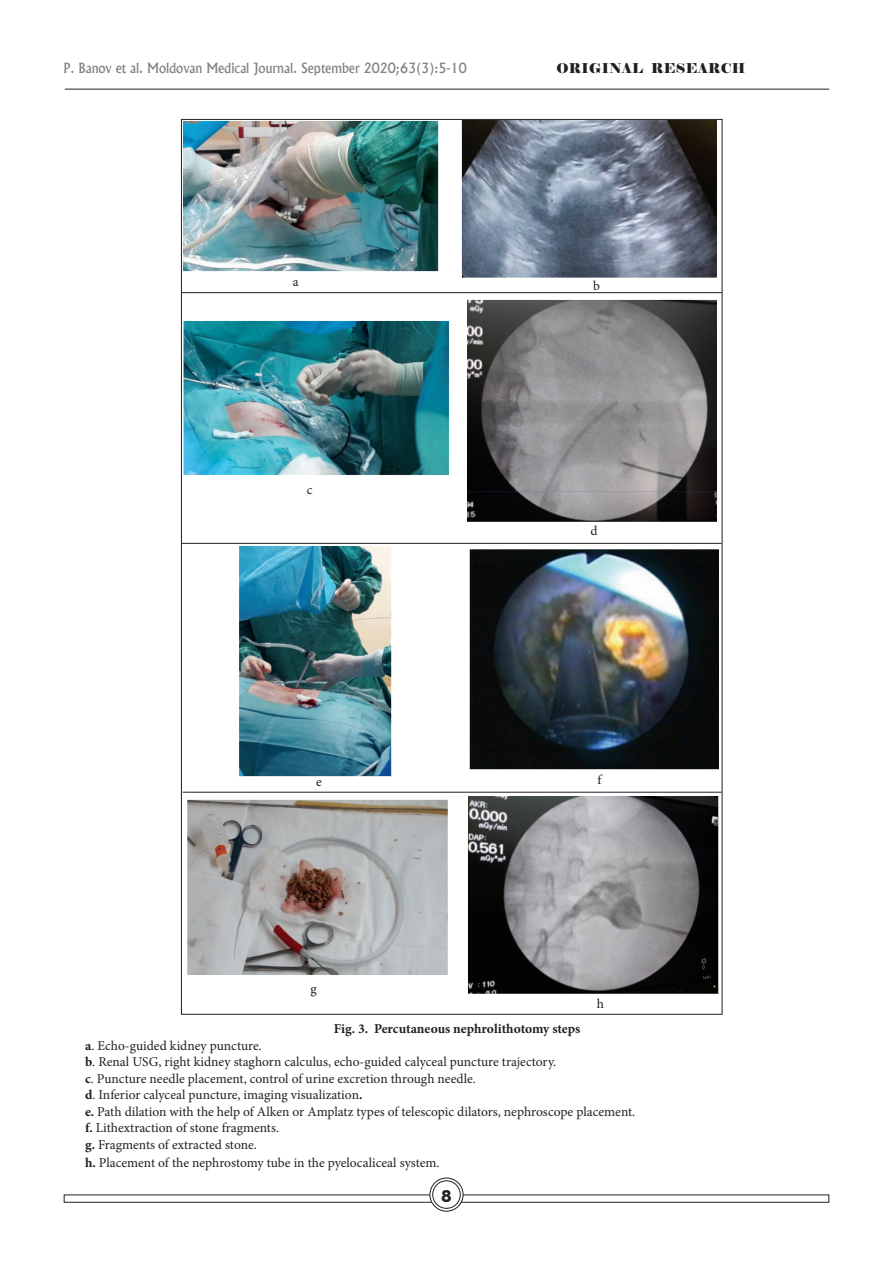
<style>
.page{position:relative;width:893px;height:1276px;background:#fff}
.page>*{position:absolute;margin:0;border:0;box-sizing:border-box;transform-origin:0 0}
.t1{font:15px "Adver Gothic";color:#231f20;scale:.9 1}
.t2{font:13.5px/16.5px "Minion Pro";color:#231f20}
.t3{font:500 13.5px "Albertus";color:#808285;scale:.95 1}
.t4{font:700 13.5px "Minion Pro";letter-spacing:-.005em;color:#231f20}
.t5{font:13.5px "Elephant";letter-spacing:.025em;color:#231f20}
.s1{font-weight:700}
</style>
<div class="page">
<hr style="left:65px;top:89px;width:764px;height:1px;background:#231f20">
<svg style="left:430px;top:1178px;width:33px;height:33px"></svg>
<div style="left:429px;top:1177px;width:35px;height:34px;border:1px solid #231f20;border-radius:50%"></div>
<div style="left:433px;top:1180px;width:27px;height:28px;background:#fff;border-radius:50%"></div>
<div style="left:432px;top:1180px;width:29px;height:28px;border:1px solid #231f20;border-radius:50%"></div>
<img style="left:183px;top:121px;width:533px;height:401px">
<img style="left:183px;top:546px;width:536px;height:448px">
<hr style="left:181px;top:292px;width:541px;height:1px;background:#231f20">
<hr style="left:182px;top:543px;width:540px;height:1px;background:#231f20">
<hr style="left:183px;top:792px;width:539px;height:1px;background:#231f20">
<p class="t3" style="left:64px;top:59px;width:426px">P. Banov et al. Moldovan Medical Journal. September 2020;63(3):5-10</p>
<p class="t5" style="left:556px;top:59px;width:191px">ORIGINAL RESEARCH</p>
<p class="t2" style="left:293px;top:273px;width:7px">a</p>
<p class="t2" style="left:307px;top:481px;width:7px">c</p>
<p class="t2" style="left:593px;top:277px;width:8px">b</p>
<p class="t2" style="left:590px;top:523px;width:9px">d</p>
<p class="t2" style="left:316px;top:773px;width:7px">e</p>
<p class="t2" style="left:597px;top:772px;width:5px">f</p>
<p class="t2" style="left:310px;top:980px;width:8px">g</p>
<p class="t2" style="left:597px;top:995px;width:9px">h</p>
<p class="t4" style="left:334px;top:1019px;width:248px">Fig. 3. Percutaneous nephrolithotomy steps</p>
<p class="t2" style="left:85px;top:1037px;width:552px"><span class="s1">a</span>. Echo-guided kidney puncture.<br><span class="s1">b</span>. Renal USG, right kidney staghorn calculus, echo-guided calyceal puncture trajectory.<br><span class="s1">c</span>. Puncture needle placement, control of urine excretion through needle.<br><span class="s1">d</span>. Inferior calyceal puncture, imaging visualization<span class="s1">.<br>e.</span> Path dilation with the help of Alken or Amplatz types of telescopic dilators, nephroscope placement. <span class="s1">f.</span> Lithextraction of stone fragments.<br><span class="s1">g.</span> Fragments of extracted stone.</p>
<p class="t2" style="left:85px;top:1154px;width:356px"><span class="s1">h.</span> Placement of the nephrostomy tube in the pyelocaliceal system.</p>
<p class="t1" style="left:441px;top:1186px;width:13px">8</p>
</div>
